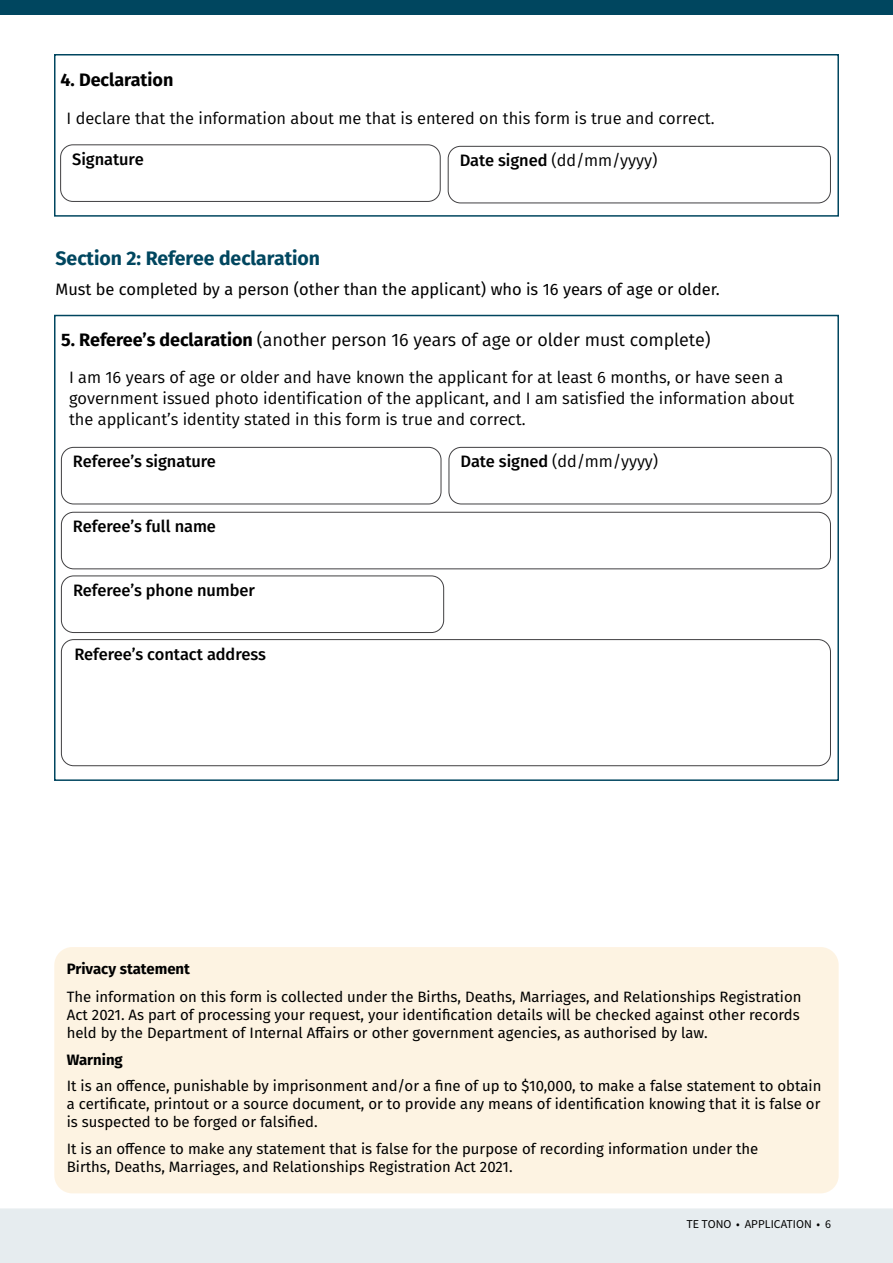
<style>
.page{position:relative;width:893px;height:1263px;background:#fff}
.page>*{position:absolute;margin:0;border:0;box-sizing:border-box;transform-origin:0 0}
.t1{font:700 19.5px "Fira Sans";letter-spacing:-.005em;color:#00465f}
.t2{font:18px "Fira Sans";letter-spacing:-.005em;color:#000}
.t3{font:700 18px "Fira Sans";letter-spacing:-.005em;color:#000}
.t4{font:16.5px/21px "Fira Sans";color:#000}
.t5{font:500 16.5px "Fira Sans";letter-spacing:-.005em;color:#000}
.t6{font:16.5px "Fira Sans";color:#000}
.t7{font:15px/18px "Fira Sans";color:#000;text-align:justify}
.t8{font:700 15px "Fira Sans";color:#000}
.t9{font:12px "Source Sans Pro";color:#000}
.s1{font-weight:500}
.s2{font-weight:700}
</style>
<div class="page">
<div style="left:0;top:1208px;width:893px;height:55px;background:#e6ecef"></div>
<div style="left:0;top:0;width:893px;height:15px;background:#00465f"></div>
<div style="left:54px;top:315px;width:785px;height:466px;border:2px solid #00465f"></div>
<div style="left:54px;top:54px;width:785px;height:163px;border:2px solid #00465f"></div>
<div style="left:54px;top:947px;width:785px;height:246px;background:#fdf3e2;border-radius:18px"></div>
<div style="left:61px;top:447px;width:380px;height:57px;border:1px solid #414042;border-radius:12px"></div>
<div style="left:449px;top:447px;width:382px;height:57px;border:1px solid #414042;border-radius:12px"></div>
<div style="left:61px;top:576px;width:383px;height:57px;border:1px solid #414042;border-radius:12px"></div>
<div style="left:61px;top:639px;width:770px;height:127px;border:1px solid #414042;border-radius:12px"></div>
<div style="left:61px;top:512px;width:770px;height:57px;border:1px solid #414042;border-radius:12px"></div>
<div style="left:60px;top:145px;width:380px;height:57px;border:1px solid #414042;border-radius:12px"></div>
<div style="left:448px;top:146px;width:383px;height:57px;border:1px solid #414042;border-radius:12px"></div>
<p class="t3" style="left:60px;top:64px;width:114px">4. Declaration</p>
<p class="t4" style="left:66px;top:107px;width:650px">I declare that the information about me that is entered on this form is true and correct.</p>
<p class="t5" style="left:72px;top:146px;width:73px">Signature</p>
<p class="t4" style="left:460px;top:150px;width:199px"><span class="s1">Date signed</span> (dd/mm/yyyy)</p>
<h1 class="t1" style="left:56px;top:242px;width:266px">Section 2: Referee declaration</h1>
<p class="t6" style="left:56px;top:277px;width:666px">Must be completed by a person (other than the applicant) who is 16 years of age or older.</p>
<p class="t2" style="left:61px;top:327px;width:651px"><span class="s2">5. Referee’s declaration</span> (another person 16 years of age or older must complete)</p>
<p class="t4" style="left:69px;top:366px;width:727px">I am 16 years of age or older and have known the applicant for at least 6 months, or have seen a government issued photo identification of the applicant, and I am satisfied the information about the applicant’s identity stated in this form is true and correct.</p>
<p class="t5" style="left:73px;top:448px;width:145px">Referee’s signature</p>
<p class="t4" style="left:461px;top:451px;width:199px"><span class="s1">Date signed</span> (dd/mm/yyyy)</p>
<p class="t5" style="left:73px;top:513px;width:145px">Referee’s full name</p>
<p class="t5" style="left:73px;top:577px;width:184px">Referee’s phone number</p>
<p class="t5" style="left:74px;top:641px;width:193px">Referee’s contact address</p>
<p class="t8" style="left:67px;top:956px;width:125px">Privacy statement</p>
<p class="t7" style="left:67px;top:988px;width:736px">The information on this form is collected under the Births, Deaths, Marriages, and Relationships Registration Act 2021. As part of processing your request, your identification details will be checked against other records held by the Department of Internal Affairs or other government agencies, as authorised by law.</p>
<p class="t8" style="left:67px;top:1047px;width:58px">Warning</p>
<p class="t7" style="left:67px;top:1077px;width:756px">It is an offence, punishable by imprisonment and/or a fine of up to $10,000, to make a false statement to obtain a certificate, printout or a source document, or to provide any means of identification knowing that it is false or is suspected to be forged or falsified.</p>
<p class="t7" style="left:67px;top:1139px;width:693px">It is an offence to make any statement that is false for the purpose of recording information under the<br>Births, Deaths, Marriages, and Relationships Registration Act 2021.</p>
<p class="t9" style="left:686px;top:1216px;width:146px">TE TONO • APPLICATION • 6</p>
</div>
